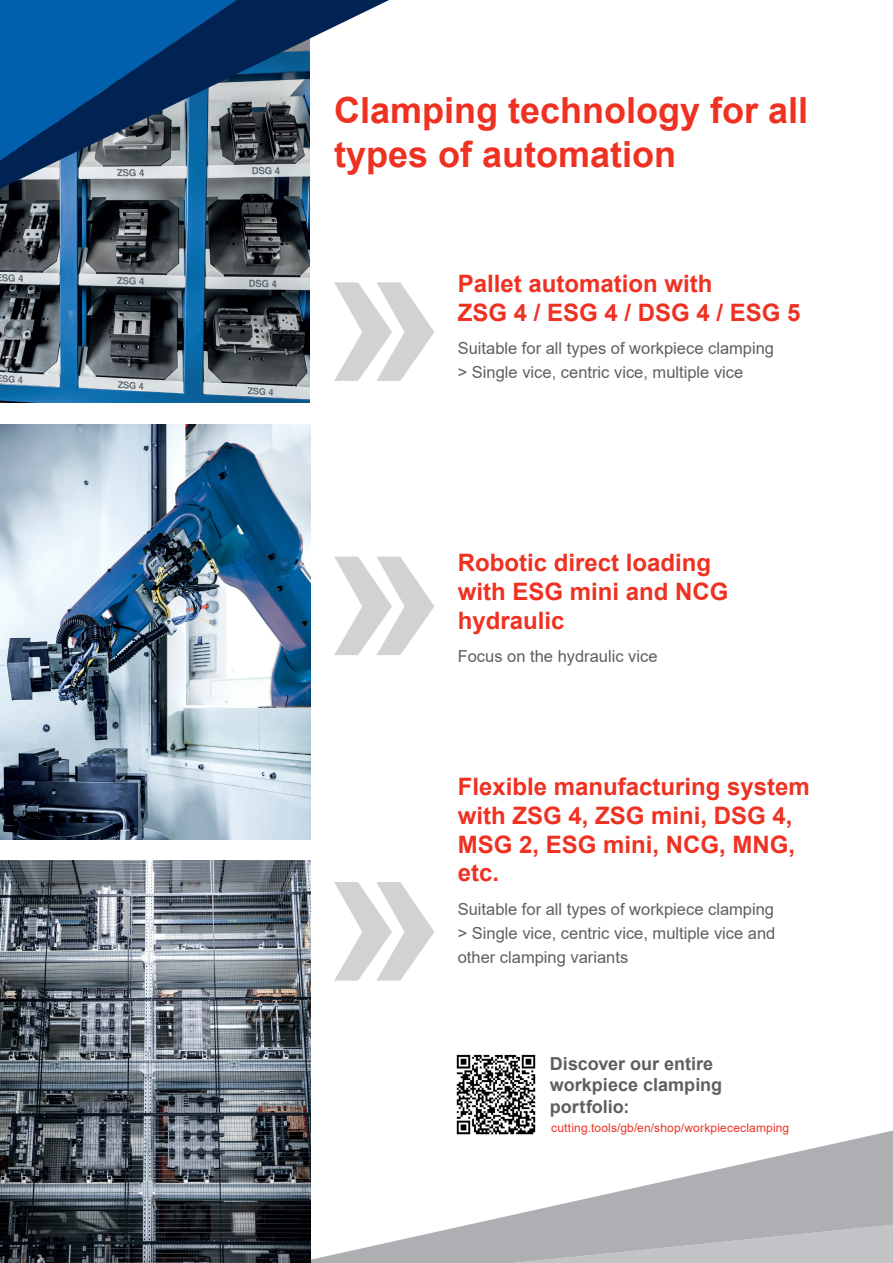
<style>
.page{position:relative;width:893px;height:1263px;background:#fff}
.page>*{position:absolute;margin:0;border:0;box-sizing:border-box;transform-origin:0 0}
.Subline{font:700 36px "Arial";color:#ef3122}
.Subline-2{font:700 24px/28.8px "Arial";color:#ef3122}
.CB_AF_UE-03{font:700 18px/21.6px "Arial";color:#5f5f62}
.Aufzählung{font:16.5px/24px "Arial";color:#5f5f62}
.CB_AF_FT02{font:12px "Arial";letter-spacing:.01em;color:#ef3122}
</style>
<div class="page">
<svg style="left:310px;top:1130px;width:583px;height:133px"></svg>
<img style="left:0;top:189px;width:310px;height:213px">
<img style="left:0;top:424px;width:310px;height:415px">
<img style="left:0;top:861px;width:310px;height:402px">
<svg style="left:0;top:0;width:389px;height:189px"></svg>
<svg style="left:334px;top:557px;width:100px;height:98px"></svg>
<svg style="left:334px;top:282px;width:100px;height:99px"></svg>
<svg style="left:334px;top:882px;width:100px;height:98px"></svg>
<img style="left:454px;top:1054px;width:85px;height:83px">
<p class="Subline" style="left:334px;top:85px;width:476px">Clamping technology for all</p>
<p class="Subline" style="left:334px;top:129px;width:344px">types of automation</p>
<p class="Subline-2" style="left:458px;top:269px;width:344px">Pallet automation with<br>ZSG 4 / ESG 4 / DSG 4 / ESG 5</p>
<p class="Aufzählung" style="left:458px;top:336px;width:318px">Suitable for all types of workpiece clamping &gt; Single vice, centric vice, multiple vice</p>
<p class="Subline-2" style="left:458px;top:549px;width:255px">Robotic direct loading</p>
<p class="Subline-2" style="left:458px;top:577px;width:272px">with ESG mini and NCG hydraulic</p>
<p class="Aufzählung" style="left:458px;top:644px;width:201px">Focus on the hydraulic vice</p>
<p class="Subline-2" style="left:458px;top:772px;width:354px">Flexible manufacturing system with ZSG 4, ZSG mini, DSG 4,<br>MSG 2, ESG mini, NCG, MNG, etc.</p>
<p class="Aufzählung" style="left:458px;top:897px;width:319px;text-align:justify">Suitable for all types of workpiece clamping &gt; Single vice, centric vice, multiple vice and other clamping variants</p>
<p class="CB_AF_UE-03" style="left:550px;top:1053px;width:174px">Discover our entire workpiece clamping portfolio:</p>
<p class="CB_AF_FT02" style="left:551px;top:1120px;width:239px">cutting.tools/gb/en/shop/workpiececlamping</p>
</div>
